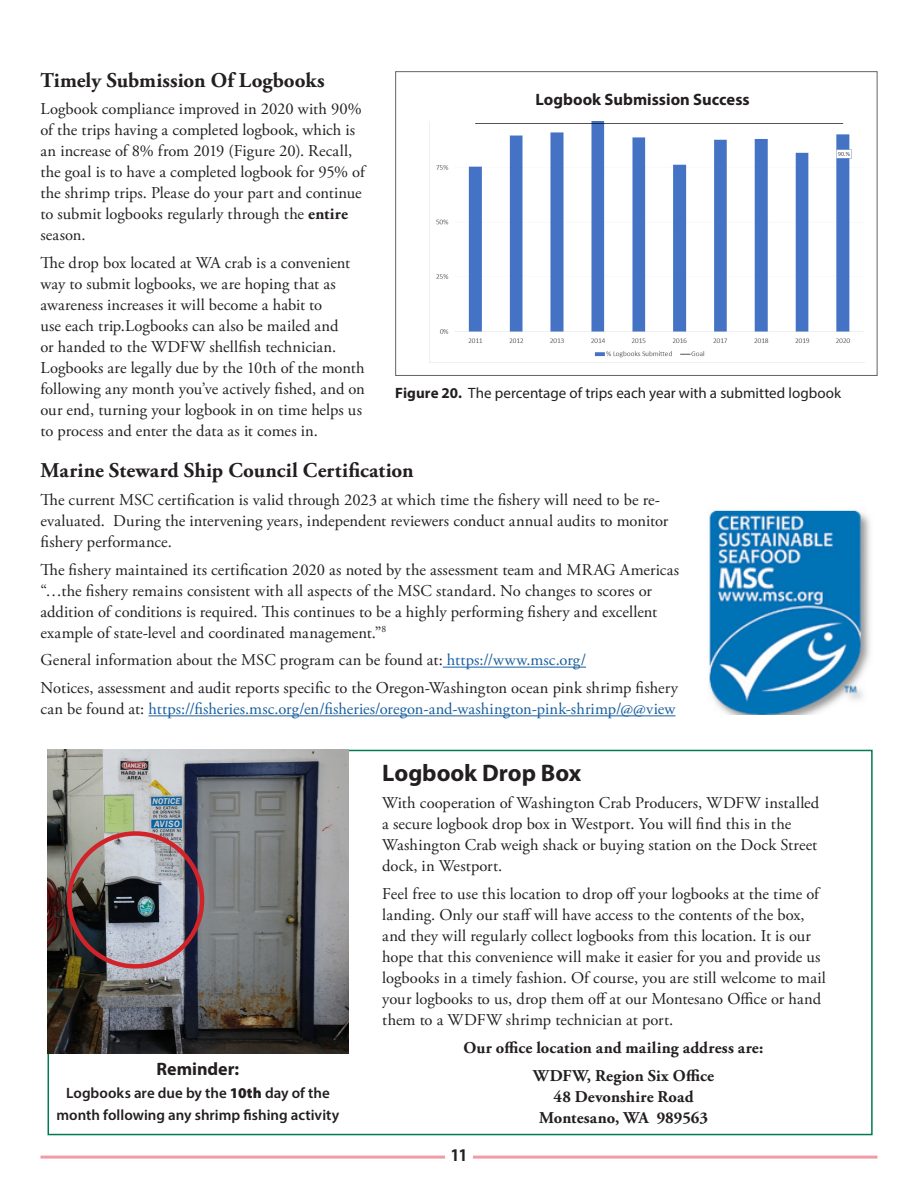
<style>
.page{position:relative;width:918px;height:1188px;background:#fff}
.page>*{position:absolute;margin:0;border:0;box-sizing:border-box;transform-origin:0 0}
.t1{font:700 24px "Myriad Pro";color:#231f20}
.t2{font:700 21px "Adobe Garamond Pro";letter-spacing:.005em;color:#231f20}
.t3{font:700 18px "Myriad Pro";color:#231f20}
.t4{font:700 condensed 18px "Myriad Pro";color:#231f20}
.t5{font:16.5px/21px "Adobe Garamond Pro";letter-spacing:.005em;color:#231f20}
.t6{font:700 16.5px "Adobe Garamond Pro";letter-spacing:.005em;color:#231f20}
.t7{font:700 16.5px "Myriad Pro";color:#231f20}
.t8{font:600 15px/22.5px "Myriad Pro";color:#231f20;text-align:center}
.t9{font:15px "Myriad Pro";color:#231f20}
.s1{font-weight:700}
.s2{color:#175d9e}
.s3{font-weight:900}
</style>
<div class="page">
<hr style="left:40px;top:1156px;width:838px;height:3px;background:#f19ba7">
<div style="left:445px;top:1142px;width:28px;height:28px;background:#fff;border-radius:50%"></div>
<hr style="left:443px;top:667px;width:143px;height:1px;background:#175d9e">
<hr style="left:149px;top:715px;width:527px;height:1px;background:#175d9e">
<img style="left:709px;top:509px;width:161px;height:205px">
<img style="left:429px;top:122px;width:436px;height:241px">
<div style="left:395px;top:71px;width:483px;height:305px;border:1px solid #636366"></div>
<img style="left:48px;top:750px;width:300px;height:304px">
<div style="left:67px;top:831px;width:137px;height:138px;border:4px solid #d1232a;border-radius:50%"></div>
<p class="t2" style="left:40px;top:68px;width:286px">Timely Submission Of Logbooks</p>
<p class="t5" style="left:40px;top:99px;width:326px">Logbook compliance improved in 2020 with 90% of the trips having a completed logbook, which is an increase of 8% from 2019 (Figure 20). Recall, the goal is to have a completed logbook for 95% of the shrimp trips. Please do your part and continue to submit logbooks regularly through the <span class="s1">entire </span>season.</p>
<p class="t5" style="left:40px;top:253px;width:326px">The drop box located at WA crab is a convenient way to submit logbooks, we are hoping that as awareness increases it will become a habit to<br>use each trip.Logbooks can also be mailed and<br>or handed to the WDFW shellfish technician.<br>Logbooks are legally due by the 10th of the month following any month you’ve actively fished, and on our end, turning your logbook in on time helps us to process and enter the data as it comes in.</p>
<p class="t7" style="left:535px;top:89px;width:216px">Logbook Submission Success</p>
<p class="t9" style="left:395px;top:384px;width:447px"><span class="s1">Figure 20.</span> The percentage of trips each year with a submitted logbook</p>
<p class="t2" style="left:40px;top:458px;width:375px">Marine Steward Ship Council Certification</p>
<p class="t5" style="left:40px;top:490px;width:629px">The current MSC certification is valid through 2023 at which time the fishery will need to be re&shy;evaluated. During the intervening years, independent reviewers conduct annual audits to monitor fishery performance.</p>
<p class="t5" style="left:40px;top:560px;width:640px">The fishery maintained its certification 2020 as noted by the assessment team and MRAG Americas “…the fishery remains consistent with all aspects of the MSC standard. No changes to scores or addition of conditions is required. This continues to be a highly performing fishery and excellent example of state-level and coordinated management.”<sup>8</sup></p>
<p class="t5" style="left:40px;top:650px;width:547px">General information about the MSC program can be found at: <span class="s2">https://www.msc.org/</span></p>
<p class="t5" style="left:40px;top:678px;width:639px">Notices, assessment and audit reports specific to the Oregon-Washington ocean pink shrimp fishery can be found at: <span class="s2">https://fisheries.msc.org/en/fisheries/oregon-and-washington-pink-shrimp/@@view</span></p>
<p class="t3" style="left:157px;top:1057px;width:84px">Reminder:</p>
<p class="t8" style="left:57px;top:1081px;width:284px">Logbooks are due by the <span class="s3">10th</span> day of the month following any shrimp fishing activity</p>
<p class="t1" style="left:382px;top:757px;width:200px">Logbook Drop Box</p>
<p class="t5" style="left:382px;top:793px;width:438px">With cooperation of Washington Crab Producers, WDFW installed a secure logbook drop box in Westport. You will find this in the Washington Crab weigh shack or buying station on the Dock Street dock, in Westport.</p>
<p class="t5" style="left:382px;top:884px;width:445px">Feel free to use this location to drop off your logbooks at the time of landing. Only our staff will have access to the contents of the box, and they will regularly collect logbooks from this location. It is our hope that this convenience will make it easier for you and provide us logbooks in a timely fashion. Of course, you are still welcome to mail your logbooks to us, drop them off at our Montesano Office or hand them to a WDFW shrimp technician at port.</p>
<p class="t6" style="left:463px;top:1038px;width:301px">Our office location and mailing address are:</p>
<p class="t6" style="left:533px;top:1066px;width:183px">WDFW, Region Six Office</p>
<p class="t6" style="left:554px;top:1087px;width:142px">48 Devonshire Road</p>
<p class="t6" style="left:539px;top:1108px;width:170px">Montesano, WA 989563</p>
<p class="t4" style="left:451px;top:1144px;width:17px">11</p>
</div>
